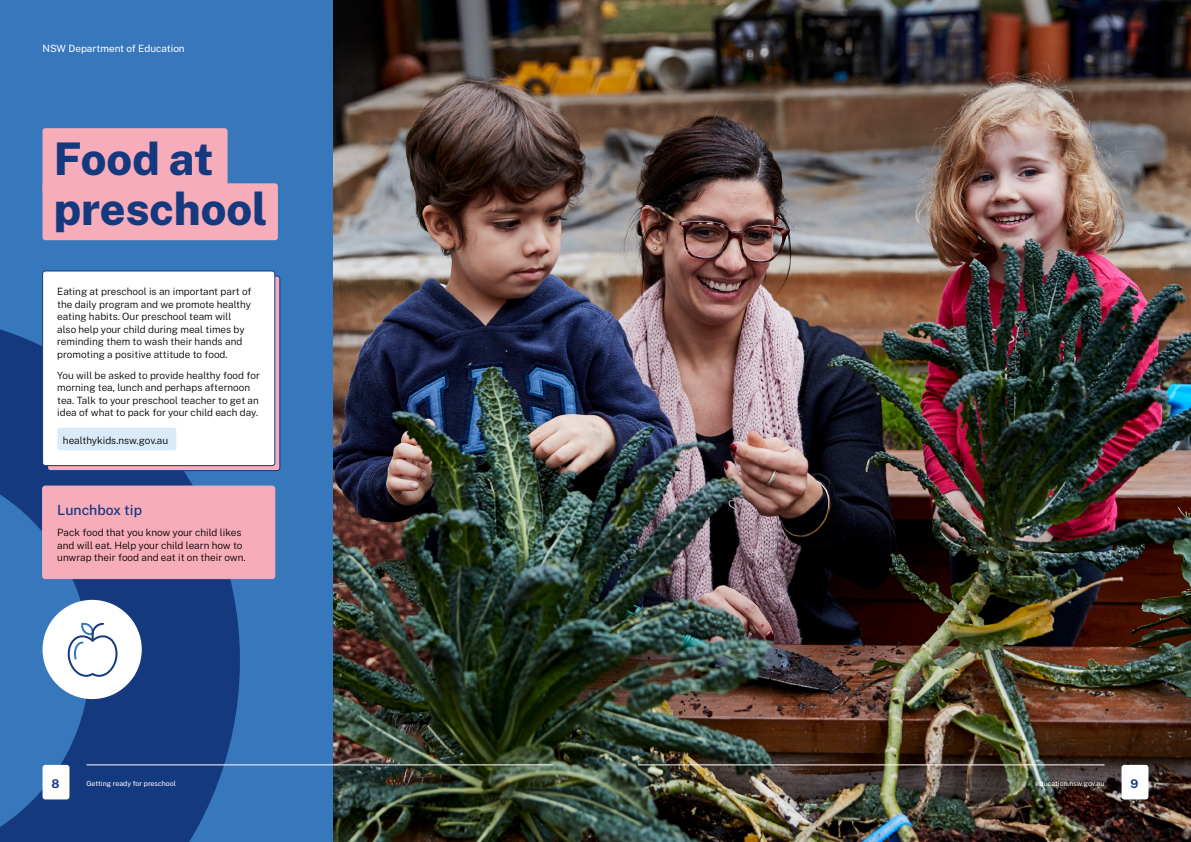
<style>
.page{position:relative;width:1191px;height:842px;background:#fff}
.page>*{position:absolute;margin:0;border:0;box-sizing:border-box;transform-origin:0 0}
.Heading_-_H1{font:800 45px/50px "Public Sans";color:#15397f}
.Heading_-_H3{font:500 14px "Public Sans";color:#15397f}
.t1{font:700 12px "Public Sans";color:#15397f}
.Body_2{font:300 10px/12.5px "Public Sans";color:#000}
.t2{font:10px "Public Sans";color:#fff}
.t3{font:7px "Public Sans";color:#fff}
</style>
<div class="page">
<div style="left:0;top:0;width:333px;height:842px;background:#3777bc"></div>
<svg style="left:0;top:329px;width:240px;height:513px"></svg>
<svg style="left:48px;top:276px;width:232px;height:195px;background:#c793ad"></svg>
<div style="left:43px;top:128px;width:184px;height:66px;background:#f7acba;border-radius:3px"></div>
<div style="left:43px;top:183px;width:235px;height:57px;background:#f7acba;border-radius:3px"></div>
<div style="left:43px;top:271px;width:232px;height:195px;background:#fff;border-radius:3px"></div>
<div style="left:57px;top:428px;width:119px;height:22px;background:#d9ebf9;border-radius:3px"></div>
<div style="left:42px;top:270px;width:233px;height:196px;border:1px solid #15397f;border-radius:3px"></div>
<div style="left:43px;top:486px;width:232px;height:93px;background:#f7acba;border-radius:3px"></div>
<div style="left:42px;top:486px;width:233px;height:93px;border:1px solid #f7acba;border-radius:3px"></div>
<div style="left:43px;top:600px;width:99px;height:99px;background:#fff;border-radius:50%"></div>
<svg style="left:67px;top:623px;width:51px;height:54px"></svg>
<img style="left:333px;top:0;width:858px;height:842px">
<div style="left:43px;top:765px;width:26px;height:34px;background:#fff;border-radius:3px"></div>
<div style="left:1121px;top:765px;width:27px;height:34px;background:#fff;border-radius:3px"></div>
<hr style="left:86px;top:765px;width:467px;height:1px;background:#fff">
<hr style="left:638px;top:765px;width:466px;height:1px;background:#fff">
<p class="t2" style="left:43px;top:41px;width:144px">NSW Department of Education</p>
<h1 class="Heading_-_H1" style="left:54px;top:131px;width:215px">Food at preschool</h1>
<p class="Body_2" style="left:57px;top:285px;width:196px">Eating at preschool is an important part of the daily program and we promote healthy eating habits. Our preschool team will also help your child during meal times by reminding them to wash their hands and promoting a positive attitude to food.</p>
<p class="Body_2" style="left:57px;top:368px;width:204px">You will be asked to provide healthy food for morning tea, lunch and perhaps afternoon tea. Talk to your preschool teacher to get an idea of what to pack for your child each day.</p>
<p class="Body_2" style="left:63px;top:433px;width:107px">healthykids.nsw.gov.au</p>
<p class="Heading_-_H3" style="left:57px;top:500px;width:86px">Lunchbox tip</p>
<p class="Body_2" style="left:57px;top:525px;width:190px">Pack food that you know your child likes and will eat. Help your child learn how to unwrap their food and eat it on their own.</p>
<p class="t1" style="left:51px;top:775px;width:10px">8</p>
<p class="t3" style="left:86px;top:778px;width:91px">Getting ready for preschool</p>
<p class="t3" style="left:1035px;top:778px;width:70px">education.nsw.gov.au</p>
<p class="t1" style="left:1130px;top:775px;width:9px">9</p>
</div>
